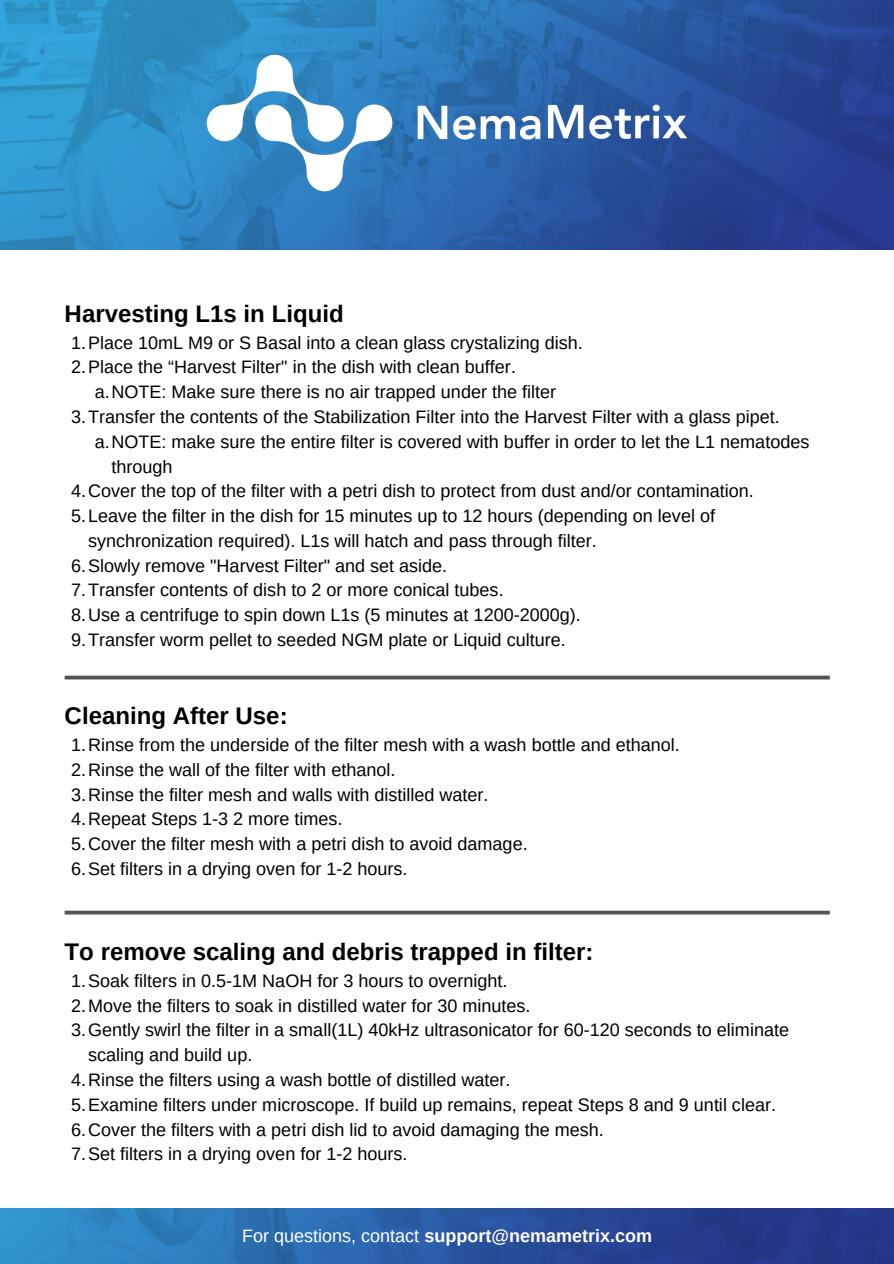
<style>
.page{position:relative;width:894px;height:1264px;background:#fff}
.page>*{position:absolute;margin:0;border:0;box-sizing:border-box;transform-origin:0 0}
.t1{font:700 24px "Arimo";color:#000}
.t2{font:18px/24.8px "Arimo";color:#000}
.t3{font:700 18px "Arimo";color:#fff}
.s1{font-weight:400}
</style>
<div class="page">
<img style="left:0;top:0;width:893px;height:249px">
<img style="left:206px;top:54px;width:481px;height:138px">
<svg style="left:65px;top:675px;width:764px;height:4px;background:#6f6f6f"></svg>
<svg style="left:65px;top:910px;width:764px;height:4px;background:#717171"></svg>
<img style="left:0;top:1208px;width:893px;height:55px">
<h1 class="t1" style="left:65px;top:300px;width:280px">Harvesting L1s in Liquid</h1>
<p class="t2" style="left:71px;top:330px;width:513px">1.Place 10mL M9 or S Basal into a clean glass crystalizing dish.<br>2.Place the “Harvest Filter" in the dish with clean buffer.</p>
<p class="t2" style="left:95px;top:379px;width:463px">a.NOTE: Make sure there is no air trapped under the filter</p>
<p class="t2" style="left:71px;top:404px;width:710px">3.Transfer the contents of the Stabilization Filter into the Harvest Filter with a glass pipet.</p>
<p class="t2" style="left:95px;top:429px;width:716px">a.NOTE: make sure the entire filter is covered with buffer in order to let the L1 nematodes</p>
<p class="t2" style="left:111px;top:454px;width:63px">through</p>
<p class="t2" style="left:71px;top:478px;width:684px">4.Cover the top of the filter with a petri dish to protect from dust and/or contamination.</p>
<p class="t2" style="left:71px;top:503px;width:645px">5.Leave the filter in the dish for 15 minutes up to 12 hours (depending on level of</p>
<p class="t2" style="left:88px;top:528px;width:510px">synchronization required). L1s will hatch and pass through filter.</p>
<p class="t2" style="left:71px;top:553px;width:377px">6.Slowly remove "Harvest Filter" and set aside.</p>
<p class="t2" style="left:71px;top:577px;width:434px">7.Transfer contents of dish to 2 or more conical tubes.</p>
<p class="t2" style="left:71px;top:602px;width:511px">8.Use a centrifuge to spin down L1s (5 minutes at 1200-2000g).</p>
<p class="t2" style="left:71px;top:627px;width:496px">9.Transfer worm pellet to seeded NGM plate or Liquid culture.</p>
<h1 class="t1" style="left:65px;top:702px;width:224px">Cleaning After Use:</h1>
<p class="t2" style="left:71px;top:732px;width:610px">1.Rinse from the underside of the filter mesh with a wash bottle and ethanol.<br>2.Rinse the wall of the filter with ethanol.<br>3.Rinse the filter mesh and walls with distilled water.<br>4.Repeat Steps 1-3 2 more times.<br>5.Cover the filter mesh with a petri dish to avoid damage.<br>6.Set filters in a drying oven for 1-2 hours.</p>
<h1 class="t1" style="left:65px;top:938px;width:530px">To remove scaling and debris trapped in filter:</h1>
<p class="t2" style="left:71px;top:968px;width:437px">1.Soak filters in 0.5-1M NaOH for 3 hours to overnight.</p>
<p class="t2" style="left:71px;top:993px;width:461px">2.Move the filters to soak in distilled water for 30 minutes.</p>
<p class="t2" style="left:71px;top:1017px;width:719px">3.Gently swirl the filter in a small(1L) 40kHz ultrasonicator for 60-120 seconds to eliminate</p>
<p class="t2" style="left:88px;top:1042px;width:166px">scaling and build up.</p>
<p class="t2" style="left:71px;top:1067px;width:441px">4.Rinse the filters using a wash bottle of distilled water.</p>
<p class="t2" style="left:71px;top:1092px;width:706px">5.Examine filters under microscope. If build up remains, repeat Steps 8 and 9 until clear.</p>
<p class="t2" style="left:71px;top:1116px;width:534px">6.Cover the filters with a petri dish lid to avoid damaging the mesh.</p>
<p class="t2" style="left:71px;top:1141px;width:337px">7.Set filters in a drying oven for 1-2 hours.</p>
<p class="t3" style="left:242px;top:1225px;width:411px"><span class="s1">For questions, contact</span> support@nemametrix.com</p>
</div>
